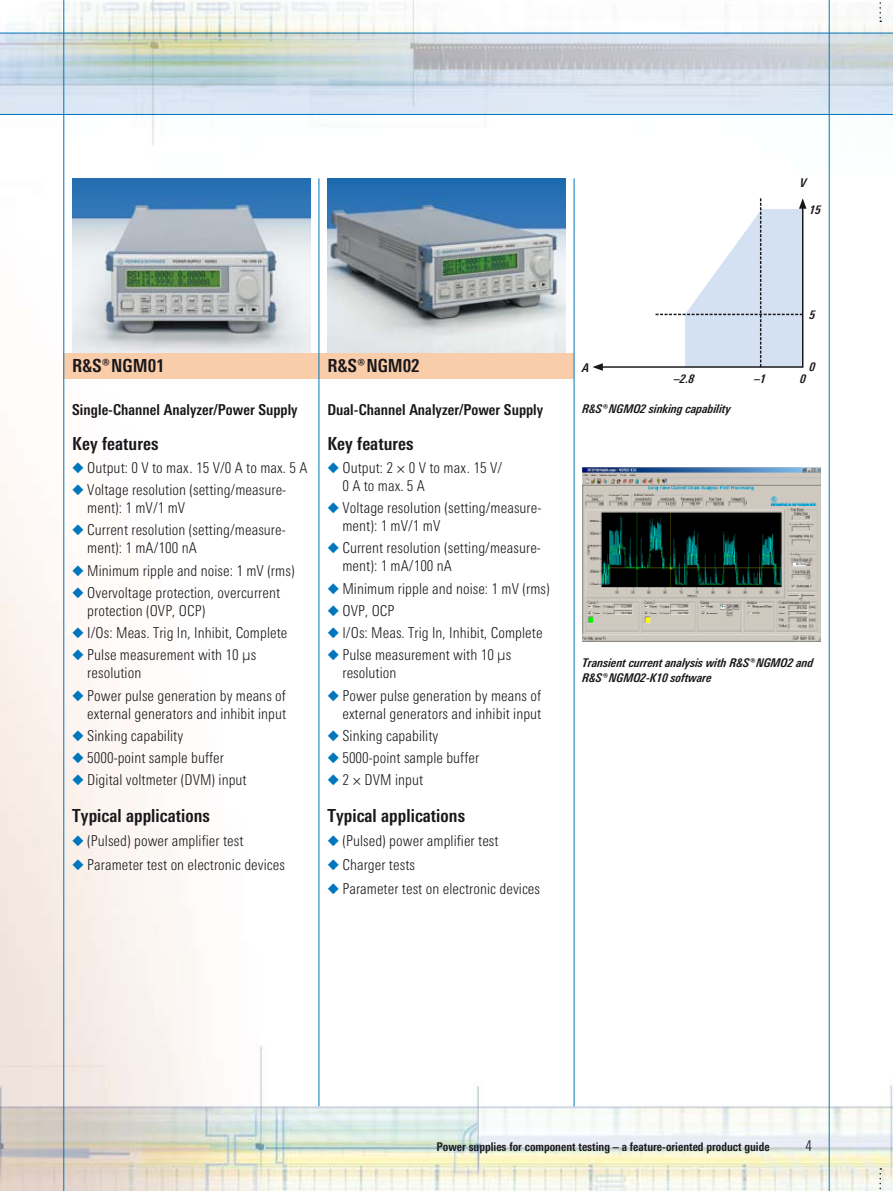
<style>
.page{position:relative;width:893px;height:1191px;background:#fff}
.page>*{position:absolute;margin:0;border:0;box-sizing:border-box;transform-origin:0 0}
.t1{font:700 18px "RS Univers Cond";letter-spacing:.005em;color:#1a171b}
.t2{font:300 15px/18px "RS Univers Cond";letter-spacing:.005em;color:#1a171b}
.t3{font:700 15px "RS Univers Cond";letter-spacing:.005em;color:#1a171b}
.t4{font:italic 700 12px/14.9px "RS Univers Cond";color:#1a171b}
.t5{font:700 12px "RS Univers Cond";color:#1a171b}
.s1{color:#0076bd}
</style>
<div class="page">
<img style="left:0;top:0;width:893px;height:1191px">
<svg style="left:879px;top:0;width:2px;height:22px"></svg>
<svg style="left:879px;top:1168px;width:2px;height:23px"></svg>
<svg style="left:0;top:33px;width:893px;height:82px;background:#cbd8e0"></svg>
<img style="left:72px;top:179px;width:238px;height:174px">
<img style="left:327px;top:179px;width:239px;height:174px">
<img style="left:583px;top:467px;width:238px;height:174px">
<div style="left:64px;top:353px;width:255px;height:25px;background:#facdaa"></div>
<div style="left:319px;top:353px;width:255px;height:25px;background:#facdaa"></div>
<hr style="left:829px;top:0;width:1px;height:1191px;background:#0076bd">
<hr style="left:63px;top:0;width:1px;height:1191px;background:#0076bd">
<hr style="left:319px;top:179px;width:1px;height:927px;background:#0076bd">
<hr style="left:574px;top:179px;width:1px;height:927px;background:#0076bd">
<svg style="left:592px;top:198px;width:214px;height:173px"></svg>
<p class="t4" style="left:800px;top:175px;width:8px">V</p>
<p class="t4" style="left:810px;top:202px;width:13px">15</p>
<p class="t1" style="left:72px;top:355px;width:94px">¸NGM01</p>
<p class="t1" style="left:327px;top:355px;width:94px">¸NGM02</p>
<p class="t4" style="left:583px;top:360px;width:8px">A</p>
<p class="t4" style="left:810px;top:307px;width:7px">5</p>
<p class="t4" style="left:810px;top:360px;width:7px">0</p>
<p class="t4" style="left:674px;top:371px;width:22px">–2.8</p>
<p class="t4" style="left:754px;top:371px;width:13px">–1</p>
<p class="t4" style="left:800px;top:371px;width:7px">0</p>
<p class="t3" style="left:72px;top:401px;width:227px">Single-Channel Analyzer/Power Supply</p>
<p class="t4" style="left:583px;top:401px;width:150px">¸NGMO2 sinking capability</p>
<p class="t1" style="left:72px;top:433px;width:88px">Key features</p>
<p class="t2" style="left:72px;top:458px;width:237px"><span class="s1">◆</span> Output: 0 V to max. 15 V/0 A to max. 5 A</p>
<p class="t2" style="left:87px;top:480px;width:198px;text-indent:-15px"><span class="s1">◆</span> Voltage resolution (setting/measure-- ment): 1 mV/1 mV</p>
<p class="t2" style="left:87px;top:521px;width:197px;text-indent:-15px"><span class="s1">◆</span> Current resolution (setting/measure-- ment): 1 mA/100 nA</p>
<p class="t2" style="left:72px;top:561px;width:224px"><span class="s1">◆</span> Minimum ripple and noise: 1 mV (rms)</p>
<p class="t2" style="left:87px;top:583px;width:194px;text-indent:-15px"><span class="s1">◆</span> Overvoltage protection, overcurrent protection (OVP, OCP)</p>
<p class="t2" style="left:72px;top:623px;width:217px"><span class="s1">◆</span> I/Os: Meas. Trig In, Inhibit, Complete</p>
<p class="t2" style="left:87px;top:646px;width:171px;text-indent:-15px"><span class="s1">◆</span> Pulse measurement with 10 µs resolution</p>
<p class="t2" style="left:72px;top:686px;width:215px;text-align:right"><span class="s1">◆</span> Power pulse generation by means of external generators and inhibit input</p>
<p class="t2" style="left:72px;top:726px;width:112px"><span class="s1">◆</span> Sinking capability</p>
<p class="t2" style="left:72px;top:748px;width:153px"><span class="s1">◆</span> 5000-point sample buffer</p>
<p class="t2" style="left:72px;top:771px;width:176px"><span class="s1">◆</span> Digital voltmeter (DVM) input</p>
<p class="t1" style="left:72px;top:805px;width:139px">Typical applications</p>
<p class="t2" style="left:72px;top:831px;width:173px"><span class="s1">◆</span> (Pulsed) power amplifier test</p>
<p class="t2" style="left:72px;top:855px;width:214px"><span class="s1">◆</span> Parameter test on electronic devices</p>
<p class="t3" style="left:327px;top:401px;width:217px">Dual-Channel Analyzer/Power Supply</p>
<p class="t1" style="left:327px;top:433px;width:88px">Key features</p>
<p class="t2" style="left:342px;top:458px;width:161px;text-indent:-15px"><span class="s1">◆</span> Output: 2 × 0 V to max. 15 V/<br>0Atomax.5A</p>
<p class="t2" style="left:342px;top:498px;width:198px;text-indent:-15px"><span class="s1">◆</span> Voltage resolution (setting/measure-- ment): 1 mV/1 mV</p>
<p class="t2" style="left:342px;top:539px;width:197px;text-indent:-15px"><span class="s1">◆</span> Current resolution (setting/measure-- ment): 1 mA/100 nA</p>
<p class="t2" style="left:327px;top:579px;width:224px"><span class="s1">◆</span> Minimum ripple and noise: 1 mV (rms)</p>
<p class="t2" style="left:327px;top:601px;width:69px"><span class="s1">◆</span> OVP, OCP</p>
<p class="t2" style="left:327px;top:623px;width:217px"><span class="s1">◆</span> I/Os: Meas. Trig In, Inhibit, Complete</p>
<p class="t2" style="left:342px;top:646px;width:171px;text-indent:-15px"><span class="s1">◆</span> Pulse measurement with 10 µs resolution</p>
<p class="t2" style="left:327px;top:686px;width:215px;text-align:right"><span class="s1">◆</span> Power pulse generation by means of external generators and inhibit input</p>
<p class="t2" style="left:327px;top:726px;width:112px"><span class="s1">◆</span> Sinking capability</p>
<p class="t2" style="left:327px;top:748px;width:153px"><span class="s1">◆</span> 5000-point sample buffer</p>
<p class="t2" style="left:327px;top:771px;width:97px"><span class="s1">◆</span> 2 × DVM input</p>
<p class="t1" style="left:327px;top:805px;width:139px">Typical applications</p>
<p class="t2" style="left:327px;top:831px;width:173px"><span class="s1">◆</span> (Pulsed) power amplifier test</p>
<p class="t2" style="left:327px;top:855px;width:89px"><span class="s1">◆</span> Charger tests</p>
<p class="t2" style="left:327px;top:879px;width:214px"><span class="s1">◆</span> Parameter test on electronic devices</p>
<p class="t4" style="left:583px;top:655px;width:232px">Transient current analysis with ¸NGMO2 and ¸NGMO2-K10 software</p>
<p class="t5" style="left:436px;top:1139px;width:335px">Power supplies for component testing – a feature-oriented product guide</p>
<p class="t2" style="left:806px;top:1136px;width:8px">4</p>
</div>
